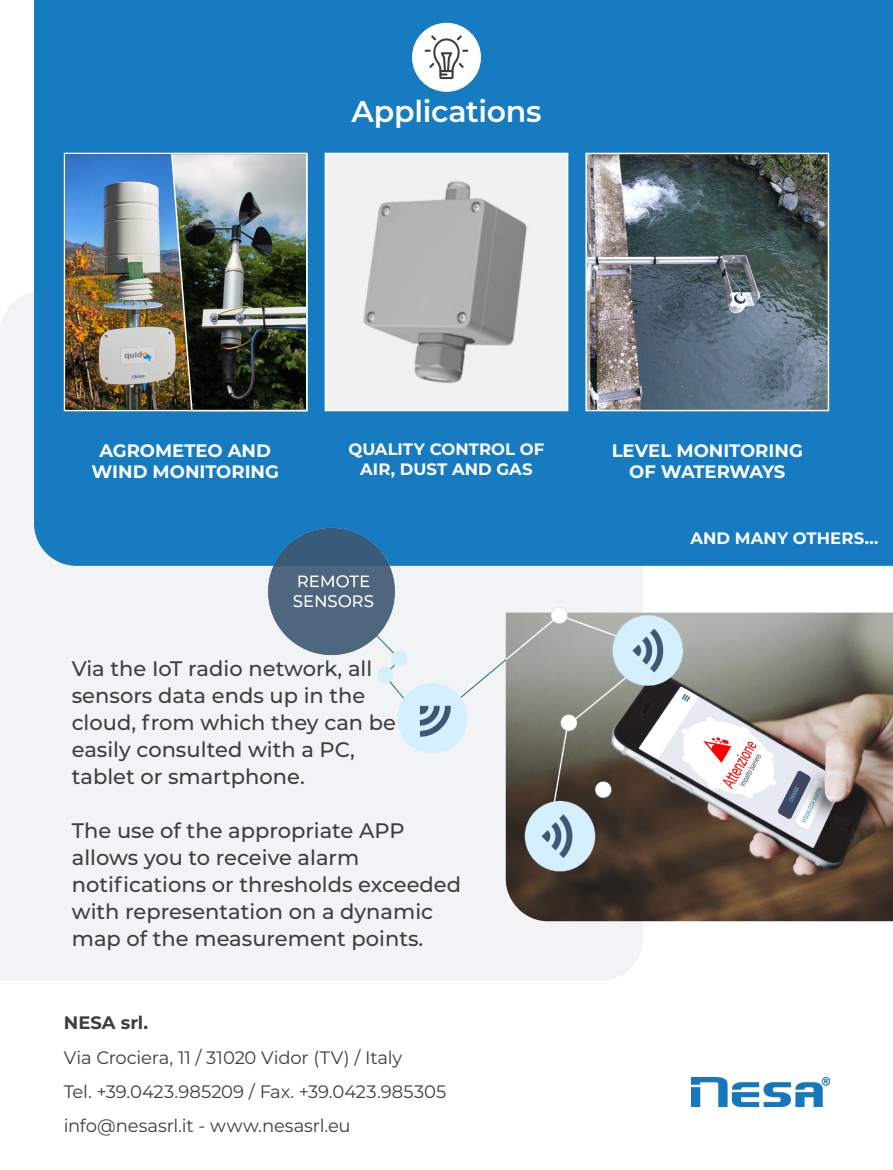
<style>
.page{position:relative;width:893px;height:1170px;background:#fff}
.page>*{position:absolute;margin:0;border:0;box-sizing:border-box;transform-origin:0 0}
.H_4_Center{font:600 30px "Montserrat";letter-spacing:-.01em;color:#fff}
.t1{font:500 21px/27px "Montserrat";color:#3e3e3f}
.H_6{font:18px "Montserrat";letter-spacing:-.01em;color:#3e3e3f}
.H_6_Center{font:700 18px/21.6px "Montserrat";color:#fff;text-align:center}
.H_6-2{font:700 18px "Montserrat";color:#3e3e3f}
.H_6_Center-2{font:700 16.5px/19.8px "Montserrat";letter-spacing:.005em;color:#fff;text-align:center}
</style>
<div class="page">
<img style="left:692px;top:1077px;width:137px;height:29px">
<div style="left:0;top:292px;width:643px;height:688px;background:#f2f3f4"></div>
<img style="left:506px;top:612px;width:387px;height:309px">
<div style="left:34px;top:0;width:859px;height:566px;background:#177bc1"></div>
<div style="left:411px;top:22px;width:71px;height:71px;background:#fff;border-radius:50%"></div>
<div style="left:410px;top:21px;width:72px;height:72px;border:2px solid #177bc1;border-radius:50%"></div>
<svg style="left:425px;top:35px;width:43px;height:44px"></svg>
<img style="left:65px;top:153px;width:243px;height:259px">
<img style="left:588px;top:156px;width:238px;height:252px">
<div style="left:585px;top:153px;width:244px;height:258px;border:2px solid #fff"></div>
<img style="left:328px;top:156px;width:237px;height:252px">
<div style="left:325px;top:153px;width:243px;height:258px;border:2px solid #fff"></div>
<img style="left:178px;top:474px;width:601px;height:439px">
<p class="H_4_Center" style="left:351px;top:90px;width:192px">Applications</p>
<p class="H_6_Center" style="left:91px;top:438px;width:189px">AGROMETEO AND<br>WIND MONITORING</p>
<p class="H_6_Center-2" style="left:348px;top:438px;width:198px">QUALITY CONTROL OF<br>AIR, DUST AND GAS</p>
<p class="H_6_Center" style="left:612px;top:438px;width:193px">LEVEL MONITORING<br>OF WATERWAYS</p>
<p class="t1" style="left:72px;top:653px;width:302px">Via the IoT radio network, all</p>
<p class="t1" style="left:72px;top:680px;width:295px">sensors data ends up in the</p>
<p class="t1" style="left:72px;top:707px;width:326px">cloud, from which they can be</p>
<p class="t1" style="left:72px;top:734px;width:285px">easily consulted with a PC,</p>
<p class="t1" style="left:72px;top:761px;width:235px">tablet or smartphone.</p>
<p class="t1" style="left:72px;top:815px;width:391px">The use of the appropriate APP allows you to receive alarm notifications or thresholds exceeded with representation on a dynamic map of the measurement points.</p>
<p class="H_6-2" style="left:64px;top:1009px;width:86px">NESA srl.</p>
<p class="H_6" style="left:64px;top:1044px;width:340px">Via Crociera, 11 / 31020 Vidor (TV) / Italy</p>
<p class="H_6" style="left:64px;top:1079px;width:384px">Tel. +39.0423.985209 / Fax. +39.0423.985305</p>
<p class="H_6" style="left:64px;top:1113px;width:288px">info@nesasrl.it - www.nesasrl.eu</p>
<p class="H_6_Center-2" style="left:690px;top:527px;width:190px">AND MANY OTHERS...</p>
</div>
